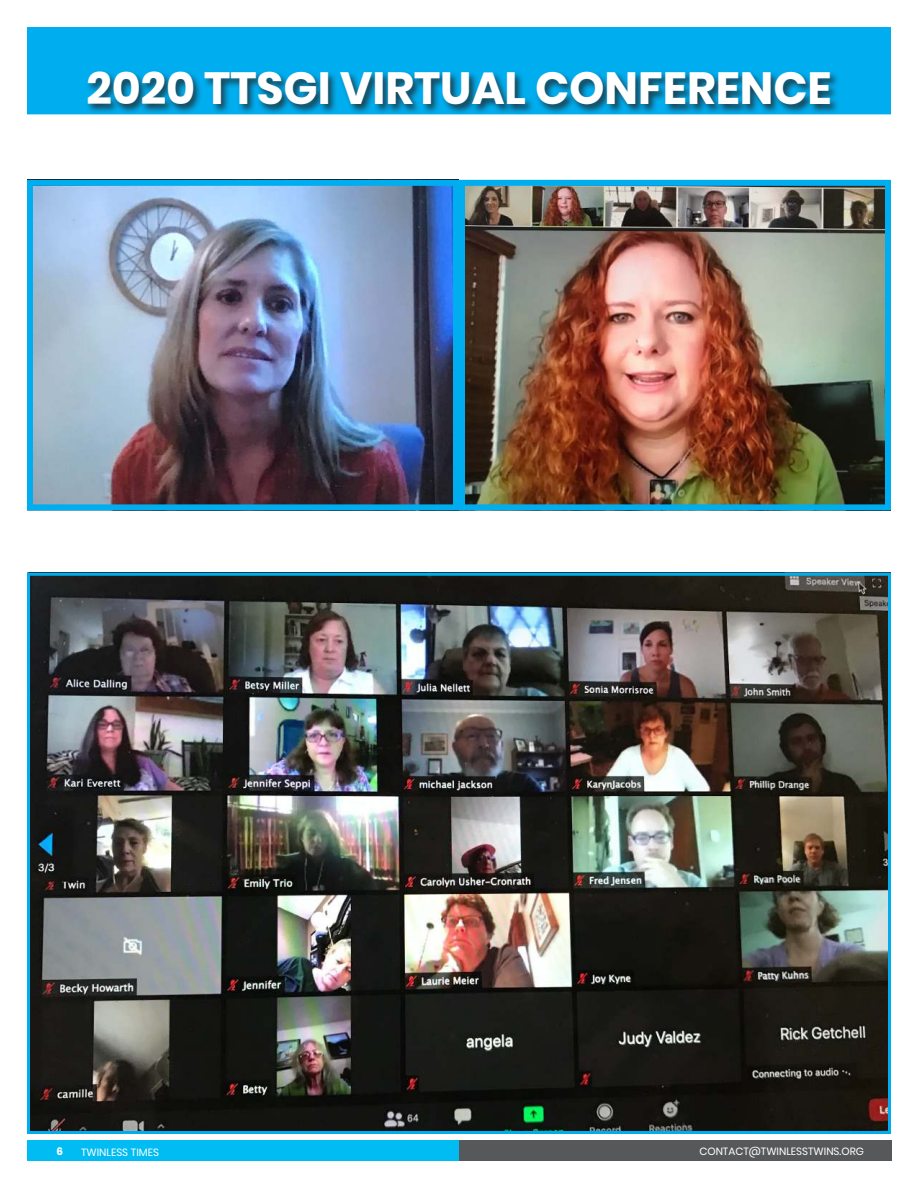
<style>
.page{position:relative;width:918px;height:1188px;background:#fff}
.page>*{position:absolute;margin:0;border:0;box-sizing:border-box;transform-origin:0 0}
.t1{font:700 45px "Poppins";color:#fff}
.t2{font:10.5px "Poppins";color:#fff}
.t3{font:700 10.5px "Poppins";color:#fff}
</style>
<div class="page">
<div style="left:27px;top:1141px;width:432px;height:20px;background:#00bcf2"></div>
<div style="left:459px;top:1141px;width:432px;height:20px;background:#57585a"></div>
<div style="left:27px;top:27px;width:864px;height:87px;background:#00adef"></div>
<div style="left:86px;top:70px;width:754px;height:45px;background:#221f1f;opacity:.75"></div>
<img style="left:466px;top:187px;width:418px;height:316px">
<div style="left:459px;top:180px;width:432px;height:330px;border:6px solid #00adef"></div>
<img style="left:34px;top:187px;width:418px;height:316px">
<div style="left:27px;top:180px;width:432px;height:330px;border:6px solid #00adef"></div>
<img style="left:31px;top:577px;width:856px;height:553px">
<div style="left:27px;top:573px;width:864px;height:561px;border:3px solid #00adef"></div>
<h1 class="t1" style="left:86px;top:60px;width:747px">2020 TTSGI VIRTUAL CONFERENCE</h1>
<p class="t3" style="left:56px;top:1145px;width:8px">6</p>
<p class="t2" style="left:81px;top:1147px;width:80px">TWINLESS TIMES</p>
<p class="t2" style="left:699px;top:1147px;width:166px">CONTACT@TWINLESSTWINS.ORG</p>
</div>
